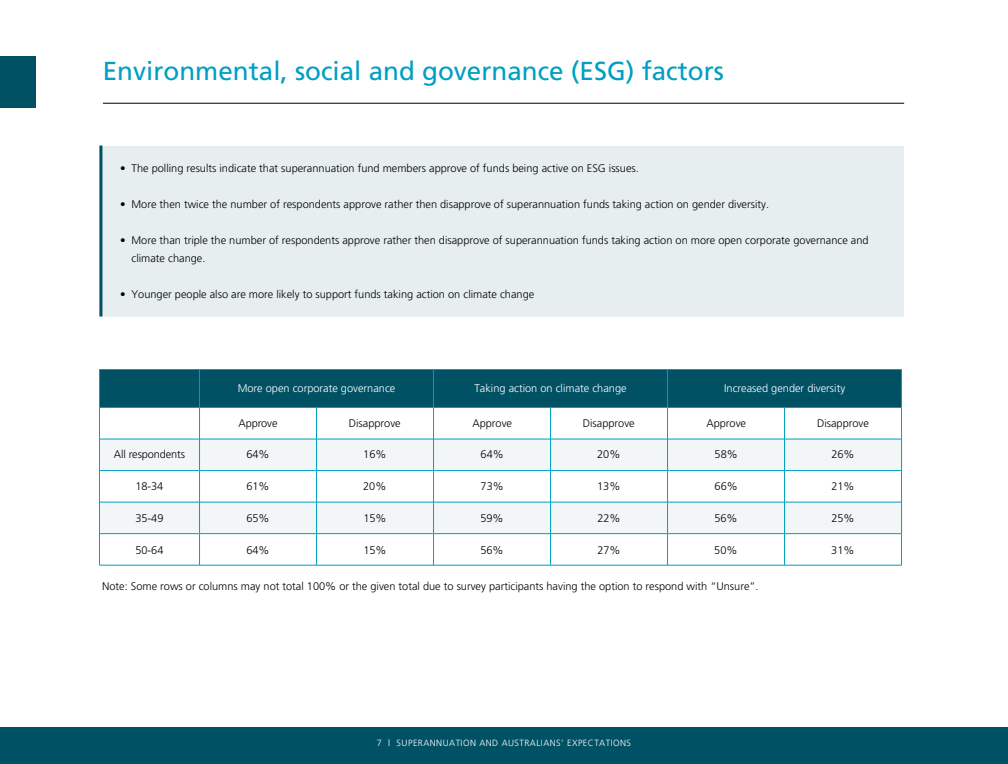
<style>
.page{position:relative;width:1008px;height:764px;background:#fff}
.page>*{position:absolute;margin:0;border:0;box-sizing:border-box;transform-origin:0 0}
.t1{font:26px "Frutiger";color:#009fc3}
.t2{font:300 11px/18px "Frutiger";color:#000}
.t3{font:300 11px "Frutiger";color:#000101}
.t4{font:300 11px "Frutiger";color:#fff}
.t5{font:300 9px "Frutiger";letter-spacing:.05em;color:#fff}
</style>
<div class="page">
<div style="left:0;top:727px;width:1008px;height:36px;background:#005164"></div>
<div style="left:0;top:56px;width:36px;height:51px;background:#005164"></div>
<div style="left:99px;top:145px;width:805px;height:171px;background:#e6eeef"></div>
<hr style="left:99px;top:145px;width:3px;height:171px;background:#005164">
<div style="left:100px;top:370px;width:801px;height:37px;background:#005164"></div>
<div style="left:100px;top:439px;width:801px;height:31px;background:#f2f6f7"></div>
<svg style="left:100px;top:471px;width:801px;height:64px;fill:#f2f6f7"></svg>
<hr style="left:99px;top:369px;width:101px;height:1px;background:#009fc2">
<hr style="left:200px;top:369px;width:117px;height:1px;background:#009fc2">
<hr style="left:317px;top:369px;width:117px;height:1px;background:#009fc2">
<hr style="left:434px;top:369px;width:117px;height:1px;background:#009fc2">
<hr style="left:551px;top:369px;width:117px;height:1px;background:#009fc2">
<hr style="left:668px;top:369px;width:117px;height:1px;background:#009fc2">
<hr style="left:785px;top:369px;width:117px;height:1px;background:#009fc2">
<hr style="left:99px;top:369px;width:1px;height:38px;background:#009fc2">
<hr style="left:901px;top:369px;width:1px;height:38px;background:#009fc2">
<hr style="left:99px;top:407px;width:100px;height:1px;background:#009fc2">
<hr style="left:99px;top:407px;width:1px;height:31px;background:#009fc2">
<hr style="left:200px;top:407px;width:117px;height:1px;background:#009fc2">
<hr style="left:317px;top:407px;width:116px;height:1px;background:#009fc2">
<hr style="left:316px;top:407px;width:1px;height:31px;background:#009fc2">
<hr style="left:434px;top:407px;width:117px;height:1px;background:#009fc2">
<hr style="left:551px;top:407px;width:116px;height:1px;background:#009fc2">
<hr style="left:550px;top:407px;width:1px;height:31px;background:#009fc2">
<hr style="left:668px;top:407px;width:117px;height:1px;background:#009fc2">
<hr style="left:785px;top:407px;width:117px;height:1px;background:#009fc2">
<hr style="left:784px;top:407px;width:1px;height:31px;background:#009fc2">
<hr style="left:901px;top:407px;width:1px;height:31px;background:#009fc2">
<hr style="left:99px;top:438px;width:100px;height:1px;background:#009fc2">
<hr style="left:99px;top:439px;width:1px;height:31px;background:#009fc2">
<hr style="left:200px;top:438px;width:117px;height:1px;background:#009fc2">
<hr style="left:317px;top:438px;width:116px;height:1px;background:#009fc2">
<hr style="left:316px;top:439px;width:1px;height:31px;background:#009fc2">
<hr style="left:434px;top:438px;width:117px;height:1px;background:#009fc2">
<hr style="left:551px;top:438px;width:116px;height:1px;background:#009fc2">
<hr style="left:550px;top:439px;width:1px;height:31px;background:#009fc2">
<hr style="left:668px;top:438px;width:117px;height:1px;background:#009fc2">
<hr style="left:785px;top:438px;width:117px;height:1px;background:#009fc2">
<hr style="left:784px;top:439px;width:1px;height:31px;background:#009fc2">
<hr style="left:901px;top:439px;width:1px;height:31px;background:#009fc2">
<hr style="left:99px;top:470px;width:100px;height:1px;background:#009fc2">
<hr style="left:99px;top:470px;width:1px;height:31px;background:#009fc2">
<hr style="left:200px;top:470px;width:117px;height:1px;background:#009fc2">
<hr style="left:317px;top:470px;width:116px;height:1px;background:#009fc2">
<hr style="left:316px;top:470px;width:1px;height:31px;background:#009fc2">
<hr style="left:434px;top:470px;width:117px;height:1px;background:#009fc2">
<hr style="left:551px;top:470px;width:116px;height:1px;background:#009fc2">
<hr style="left:550px;top:470px;width:1px;height:31px;background:#009fc2">
<hr style="left:668px;top:470px;width:117px;height:1px;background:#009fc2">
<hr style="left:785px;top:470px;width:117px;height:1px;background:#009fc2">
<hr style="left:784px;top:470px;width:1px;height:31px;background:#009fc2">
<hr style="left:901px;top:470px;width:1px;height:31px;background:#009fc2">
<hr style="left:99px;top:501px;width:100px;height:1px;background:#009fc2">
<hr style="left:99px;top:502px;width:1px;height:31px;background:#009fc2">
<hr style="left:200px;top:501px;width:117px;height:1px;background:#009fc2">
<hr style="left:317px;top:501px;width:116px;height:1px;background:#009fc2">
<hr style="left:316px;top:502px;width:1px;height:31px;background:#009fc2">
<hr style="left:434px;top:501px;width:117px;height:1px;background:#009fc2">
<hr style="left:551px;top:501px;width:116px;height:1px;background:#009fc2">
<hr style="left:550px;top:502px;width:1px;height:31px;background:#009fc2">
<hr style="left:668px;top:501px;width:117px;height:1px;background:#009fc2">
<hr style="left:785px;top:501px;width:117px;height:1px;background:#009fc2">
<hr style="left:784px;top:502px;width:1px;height:31px;background:#009fc2">
<hr style="left:901px;top:502px;width:1px;height:31px;background:#009fc2">
<hr style="left:99px;top:533px;width:100px;height:1px;background:#009fc2">
<hr style="left:99px;top:533px;width:1px;height:31px;background:#009fc2">
<hr style="left:200px;top:533px;width:117px;height:1px;background:#009fc2">
<hr style="left:317px;top:533px;width:116px;height:1px;background:#009fc2">
<hr style="left:316px;top:533px;width:1px;height:31px;background:#009fc2">
<hr style="left:434px;top:533px;width:117px;height:1px;background:#009fc2">
<hr style="left:551px;top:533px;width:116px;height:1px;background:#009fc2">
<hr style="left:550px;top:533px;width:1px;height:31px;background:#009fc2">
<hr style="left:668px;top:533px;width:117px;height:1px;background:#009fc2">
<hr style="left:785px;top:533px;width:117px;height:1px;background:#009fc2">
<hr style="left:784px;top:533px;width:1px;height:31px;background:#009fc2">
<hr style="left:901px;top:533px;width:1px;height:31px;background:#009fc2">
<hr style="left:99px;top:564px;width:101px;height:1px;background:#009fc2">
<hr style="left:200px;top:564px;width:117px;height:1px;background:#009fc2">
<hr style="left:317px;top:564px;width:117px;height:1px;background:#009fc2">
<hr style="left:434px;top:564px;width:117px;height:1px;background:#009fc2">
<hr style="left:551px;top:564px;width:117px;height:1px;background:#009fc2">
<hr style="left:668px;top:564px;width:117px;height:1px;background:#009fc2">
<hr style="left:785px;top:564px;width:117px;height:1px;background:#009fc2">
<hr style="left:433px;top:369px;width:1px;height:38px;background:#009fc2">
<hr style="left:433px;top:407px;width:1px;height:32px;background:#009fc2">
<hr style="left:433px;top:439px;width:1px;height:31px;background:#009fc2">
<hr style="left:433px;top:470px;width:1px;height:32px;background:#009fc2">
<hr style="left:433px;top:502px;width:1px;height:31px;background:#009fc2">
<hr style="left:433px;top:533px;width:1px;height:31px;background:#009fc2">
<hr style="left:667px;top:369px;width:1px;height:38px;background:#009fc2">
<hr style="left:667px;top:407px;width:1px;height:32px;background:#009fc2">
<hr style="left:667px;top:439px;width:1px;height:31px;background:#009fc2">
<hr style="left:667px;top:470px;width:1px;height:32px;background:#009fc2">
<hr style="left:667px;top:502px;width:1px;height:31px;background:#009fc2">
<hr style="left:667px;top:533px;width:1px;height:31px;background:#009fc2">
<hr style="left:199px;top:369px;width:1px;height:38px;background:#009fc2">
<hr style="left:199px;top:407px;width:1px;height:32px;background:#009fc2">
<hr style="left:199px;top:439px;width:1px;height:31px;background:#009fc2">
<hr style="left:199px;top:470px;width:1px;height:32px;background:#009fc2">
<hr style="left:199px;top:502px;width:1px;height:31px;background:#009fc2">
<hr style="left:199px;top:533px;width:1px;height:31px;background:#009fc2">
<hr style="left:103px;top:103px;width:801px;height:1px;background:#000">
<h1 class="t1" style="left:103px;top:56px;width:623px">Environmental, social and governance (ESG) factors</h1>
<p class="t2" style="left:120px;top:159px;width:520px">• The polling results indicate that superannuation fund members approve of funds being active on ESG issues.</p>
<p class="t2" style="left:120px;top:195px;width:650px">• More then twice the number of respondents approve rather then disapprove of superannuation funds taking action on gender diversity.</p>
<p class="t2" style="left:132px;top:231px;width:739px;text-indent:-11px">• More than triple the number of respondents approve rather then disapprove of superannuation funds taking action on more open corporate governance and climate change.</p>
<p class="t2" style="left:120px;top:285px;width:416px">• Younger people also are more likely to support funds taking action on climate change</p>
<p class="t4" style="left:238px;top:382px;width:159px">More open corporate governance</p>
<p class="t4" style="left:474px;top:382px;width:154px">Taking action on climate change</p>
<p class="t4" style="left:724px;top:382px;width:122px">Increased gender diversity</p>
<p class="t3" style="left:238px;top:416px;width:41px">Approve</p>
<p class="t3" style="left:349px;top:416px;width:53px">Disapprove</p>
<p class="t3" style="left:472px;top:416px;width:41px">Approve</p>
<p class="t3" style="left:583px;top:416px;width:53px">Disapprove</p>
<p class="t3" style="left:706px;top:416px;width:41px">Approve</p>
<p class="t3" style="left:817px;top:416px;width:53px">Disapprove</p>
<p class="t3" style="left:114px;top:448px;width:73px">All respondents</p>
<p class="t3" style="left:247px;top:448px;width:25px">64%</p>
<p class="t3" style="left:363px;top:448px;width:25px">16%</p>
<p class="t3" style="left:481px;top:448px;width:25px">64%</p>
<p class="t3" style="left:597px;top:448px;width:25px">20%</p>
<p class="t3" style="left:715px;top:448px;width:25px">58%</p>
<p class="t3" style="left:831px;top:448px;width:25px">26%</p>
<p class="t3" style="left:136px;top:479px;width:29px">18-34</p>
<p class="t3" style="left:246px;top:479px;width:25px">61%</p>
<p class="t3" style="left:363px;top:479px;width:25px">20%</p>
<p class="t3" style="left:481px;top:479px;width:25px">73%</p>
<p class="t3" style="left:597px;top:479px;width:25px">13%</p>
<p class="t3" style="left:715px;top:479px;width:25px">66%</p>
<p class="t3" style="left:831px;top:479px;width:25px">21%</p>
<p class="t3" style="left:135px;top:512px;width:30px">35-49</p>
<p class="t3" style="left:246px;top:512px;width:25px">65%</p>
<p class="t3" style="left:363px;top:512px;width:25px">15%</p>
<p class="t3" style="left:480px;top:512px;width:25px">59%</p>
<p class="t3" style="left:597px;top:512px;width:25px">22%</p>
<p class="t3" style="left:714px;top:512px;width:25px">56%</p>
<p class="t3" style="left:831px;top:512px;width:25px">25%</p>
<p class="t3" style="left:135px;top:543px;width:30px">50-64</p>
<p class="t3" style="left:246px;top:543px;width:25px">64%</p>
<p class="t3" style="left:363px;top:543px;width:25px">15%</p>
<p class="t3" style="left:480px;top:543px;width:25px">56%</p>
<p class="t3" style="left:597px;top:543px;width:25px">27%</p>
<p class="t3" style="left:714px;top:543px;width:25px">50%</p>
<p class="t3" style="left:831px;top:543px;width:25px">31%</p>
<p class="t2" style="left:102px;top:576px;width:658px">Note: Some rows or columns may not total 100% or the given total due to survey participants having the option to respond with “Unsure”.</p>
<p class="t5" style="left:377px;top:737px;width:256px">7 | SUPERANNUATION AND AUSTRALIANS’ EXPECTATIONS</p>
</div>
